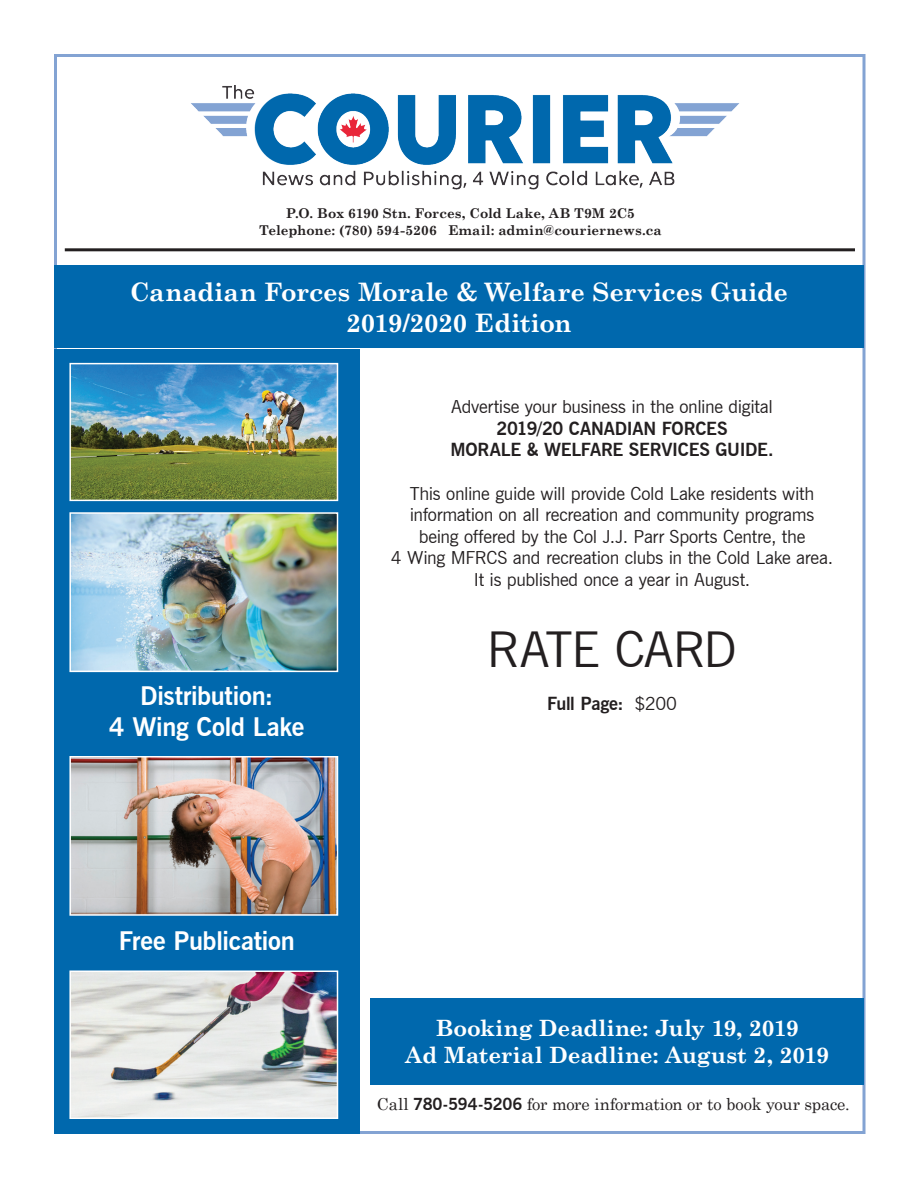
<style>
.page{position:relative;width:918px;height:1188px;background:#fff}
.page>*{position:absolute;margin:0;border:0;box-sizing:border-box;transform-origin:0 0}
.t1{font:49.5px "News Gothic BT";letter-spacing:-.02em;color:#231f20}
.t2{font:700 25.5px "Century Schoolbook";letter-spacing:-.01em;color:#fff}
.t3{font:700 25.5px/30.6px "News Gothic BT";letter-spacing:-.01em;color:#fff;text-align:center}
.t4{font:700 22.5px "Century Schoolbook";letter-spacing:-.005em;color:#fff}
.t5{font:18px/21.6px "News Gothic BT";letter-spacing:-.015em;color:#231f20;text-align:center}
.t6{font:700 18px/21.6px "News Gothic BT";letter-spacing:-.015em;color:#231f20;text-align:center}
.t7{font:16.5px "Century Schoolbook";letter-spacing:-.015em;color:#231f20}
.t8{font:700 13.5px "Century Schoolbook";color:#231f20}
.s1{font-weight:400}
.s2{font-family:"News Gothic BT";font-weight:700}
</style>
<div class="page">
<hr style="left:65px;top:248px;width:790px;height:3px;background:#231f20">
<div style="left:54px;top:266px;width:810px;height:82px;background:#0068ad"></div>
<div style="left:54px;top:349px;width:306px;height:785px;background:#0068ad"></div>
<div style="left:370px;top:998px;width:494px;height:87px;background:#0068ad"></div>
<img style="left:191px;top:86px;width:549px;height:104px">
<img style="left:72px;top:515px;width:263px;height:154px">
<div style="left:69px;top:512px;width:269px;height:160px;border:2px solid #fff"></div>
<img style="left:72px;top:366px;width:263px;height:132px">
<div style="left:69px;top:363px;width:269px;height:138px;border:2px solid #fff"></div>
<img style="left:72px;top:759px;width:263px;height:154px">
<div style="left:69px;top:756px;width:269px;height:160px;border:2px solid #fff"></div>
<img style="left:72px;top:973px;width:263px;height:143px">
<div style="left:69px;top:970px;width:269px;height:149px;border:2px solid #fff"></div>
<p class="t8" style="left:286px;top:203px;width:351px">P.O. Box 6190 Stn. Forces, Cold Lake, AB T9M 2C5</p>
<p class="t8" style="left:259px;top:219px;width:404px">Telephone: (780) 594-5206 Email: admin@couriernews.ca</p>
<p class="t2" style="left:130px;top:272px;width:660px">Canadian Forces Morale &amp; Welfare Services Guide</p>
<p class="t2" style="left:346px;top:303px;width:227px">2019/2020 Edition</p>
<p class="t3" style="left:109px;top:681px;width:197px">Distribution:<br>4 Wing Cold Lake</p>
<p class="t6" style="left:450px;top:396px;width:325px"><span class="s1">Advertise your business in the online digital<br></span>2019/20 CANADIAN FORCES<br>MORALE &amp; WELFARE SERVICES GUIDE.</p>
<p class="t5" style="left:391px;top:482px;width:444px">This online guide will provide Cold Lake residents with information on all recreation and community programs being offered by the Col J.J. Parr Sports Centre, the<br>4 Wing MFRCS and recreation clubs in the Cold Lake area.<br>It is published once a year in August.</p>
<p class="t1" style="left:487px;top:620px;width:252px">RATE CARD</p>
<p class="t6" style="left:547px;top:693px;width:131px">Full Page: <span class="s1">$200</span></p>
<p class="t3" style="left:119px;top:926px;width:178px">Free Publication</p>
<p class="t4" style="left:436px;top:1011px;width:364px">Booking Deadline: July 19, 2019</p>
<p class="t4" style="left:405px;top:1038px;width:425px">Ad Material Deadline: August 2, 2019</p>
<p class="t7" style="left:377px;top:1090px;width:474px">Call <span class="s2">780-594-5206</span> for more information or to book your space.</p>
</div>
